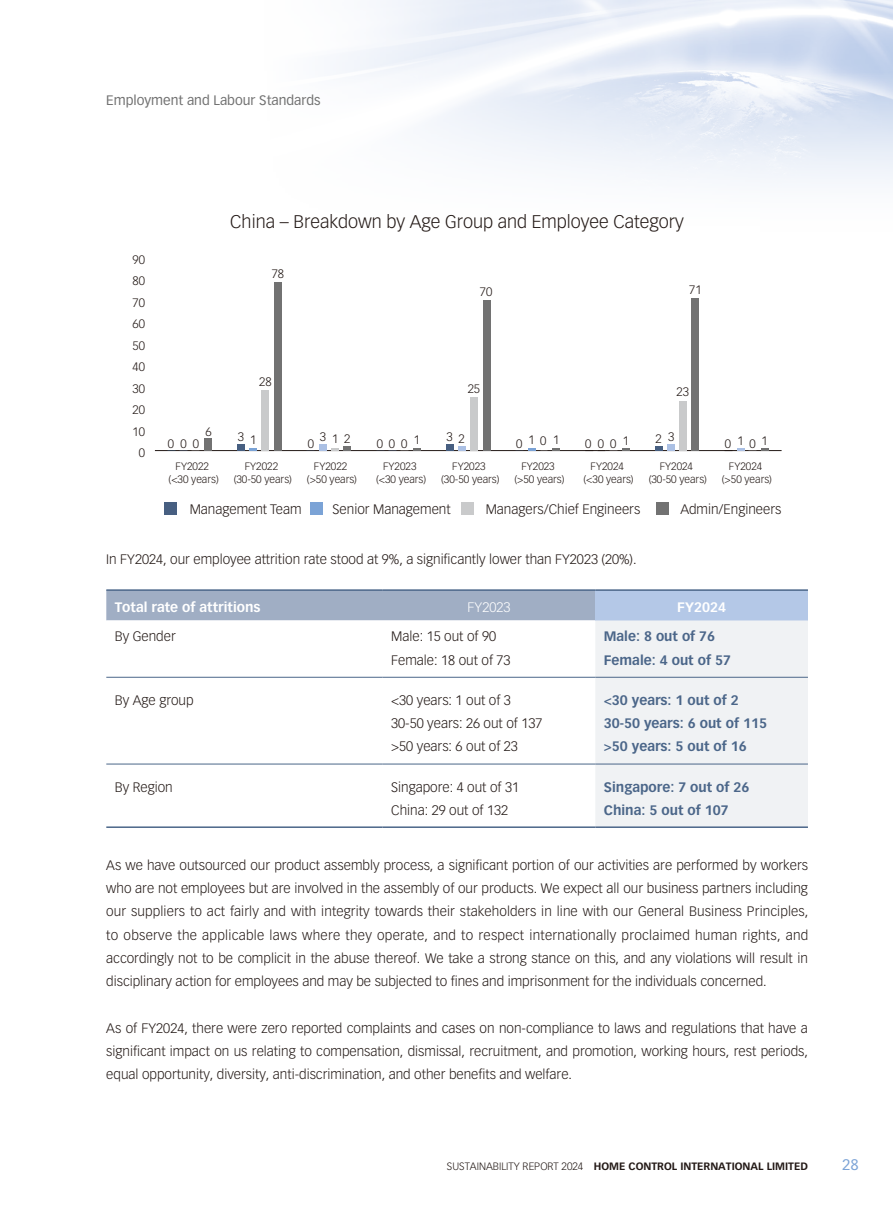
<style>
.page{position:relative;width:893px;height:1212px;background:#fff}
.page>*{position:absolute;margin:0;border:0;box-sizing:border-box;transform-origin:0 0}
.t1{font:300 18px "Vectora LT Std";color:#231916}
.t2{font:15px "Vectora LT Std";color:#7ba3d6}
.t3{font:300 13.5px/23.2px "Vectora LT Std";color:#231916;text-align:justify}
.t4{font:700 13.5px "Vectora LT Std";color:#4b6689}
.t5{font:13.5px "Vectora LT Std";color:#727272}
.t6{font:700 13.5px "Vectora LT Std";color:#fff}
.t7{font:300 13.5px "Vectora LT Std";color:#fff}
.t8{font:300 12px "Vectora LT Std";color:#231916}
.t9{font:300 10.5px/12.6px "Vectora LT Std";color:#231916;text-align:center}
.t10{font:700 10.5px "Vectora LT Std";color:#231916}
</style>
<div class="page">
<hr style="left:155px;top:450px;width:627px;height:1px;background:#231916">
<div style="left:204px;top:438px;width:8px;height:13px;background:#727272"></div>
<div style="left:274px;top:282px;width:8px;height:169px;background:#727272"></div>
<div style="left:343px;top:446px;width:8px;height:5px;background:#727272"></div>
<svg style="left:413px;top:448px;width:8px;height:3px"></svg>
<div style="left:483px;top:300px;width:7px;height:151px;background:#727272"></div>
<svg style="left:552px;top:448px;width:8px;height:3px"></svg>
<svg style="left:622px;top:448px;width:8px;height:3px"></svg>
<div style="left:691px;top:298px;width:8px;height:153px;background:#727272"></div>
<svg style="left:761px;top:448px;width:8px;height:3px"></svg>
<div style="left:261px;top:390px;width:8px;height:61px;background:#c9cacb"></div>
<svg style="left:331px;top:448px;width:8px;height:3px"></svg>
<div style="left:470px;top:397px;width:8px;height:54px;background:#c9cacb"></div>
<div style="left:679px;top:401px;width:8px;height:50px;background:#c9cacb"></div>
<svg style="left:249px;top:448px;width:8px;height:3px"></svg>
<div style="left:319px;top:444px;width:8px;height:7px;background:#abc0e4"></div>
<div style="left:458px;top:446px;width:8px;height:5px;background:#abc0e4"></div>
<svg style="left:528px;top:448px;width:8px;height:3px"></svg>
<div style="left:667px;top:444px;width:8px;height:7px;background:#abc0e4"></div>
<div style="left:237px;top:444px;width:8px;height:7px;background:#475f81"></div>
<div style="left:446px;top:444px;width:8px;height:7px;background:#475f81"></div>
<div style="left:655px;top:446px;width:8px;height:5px;background:#475f81"></div>
<svg style="left:733px;top:448px;width:12px;height:3px"></svg>
<div style="left:461px;top:502px;width:13px;height:13px;background:#c9cacb"></div>
<div style="left:310px;top:502px;width:13px;height:13px;background:#7ba3d6"></div>
<div style="left:164px;top:502px;width:13px;height:13px;background:#475f81"></div>
<div style="left:656px;top:502px;width:13px;height:13px;background:#727272"></div>
<div style="left:106px;top:591px;width:489px;height:29px;background:#a0aec4"></div>
<div style="left:595px;top:590px;width:213px;height:30px;background:#b4c8e7"></div>
<svg style="left:106px;top:620px;width:489px;height:144px"></svg>
<div style="left:595px;top:620px;width:213px;height:206px;background:#f0f2f4"></div>
<hr style="left:106px;top:589px;width:277px;height:2px;background:#4b6689">
<hr style="left:595px;top:589px;width:213px;height:2px;background:#4b6689">
<hr style="left:383px;top:589px;width:212px;height:2px;background:#4b6689">
<hr style="left:106px;top:677px;width:277px;height:1px;background:#4b6689">
<hr style="left:383px;top:677px;width:212px;height:1px;background:#4b6689">
<hr style="left:595px;top:677px;width:213px;height:1px;background:#4b6689">
<hr style="left:106px;top:764px;width:277px;height:1px;background:#4b6689">
<hr style="left:383px;top:764px;width:212px;height:1px;background:#4b6689">
<hr style="left:595px;top:764px;width:213px;height:1px;background:#4b6689">
<hr style="left:106px;top:826px;width:277px;height:2px;background:#4b6689">
<hr style="left:383px;top:826px;width:212px;height:2px;background:#4b6689">
<hr style="left:595px;top:826px;width:213px;height:2px;background:#4b6689">
<p class="t5" style="left:106px;top:92px;width:216px">Employment and Labour Standards</p>
<p class="t8" style="left:133px;top:252px;width:14px">90</p>
<p class="t8" style="left:133px;top:274px;width:14px">80</p>
<p class="t8" style="left:133px;top:295px;width:14px">70</p>
<p class="t8" style="left:133px;top:317px;width:14px">60</p>
<p class="t8" style="left:133px;top:338px;width:14px">50</p>
<p class="t8" style="left:133px;top:360px;width:14px">40</p>
<p class="t8" style="left:133px;top:382px;width:14px">30</p>
<p class="t8" style="left:133px;top:403px;width:14px">20</p>
<p class="t8" style="left:133px;top:425px;width:14px">10</p>
<p class="t8" style="left:139px;top:446px;width:8px">0</p>
<h1 class="t1" style="left:230px;top:211px;width:455px">China – Breakdown by Age Group and Employee Category</h1>
<p class="t8" style="left:272px;top:266px;width:14px">78</p>
<p class="t8" style="left:259px;top:375px;width:14px">28</p>
<p class="t8" style="left:480px;top:284px;width:14px">70</p>
<p class="t8" style="left:468px;top:381px;width:14px">25</p>
<p class="t8" style="left:689px;top:283px;width:14px">71</p>
<p class="t8" style="left:677px;top:385px;width:14px">23</p>
<p class="t8" style="left:205px;top:424px;width:8px">6</p>
<p class="t8" style="left:320px;top:430px;width:8px">3</p>
<p class="t8" style="left:668px;top:430px;width:8px">3</p>
<p class="t8" style="left:761px;top:434px;width:8px">1</p>
<p class="t8" style="left:238px;top:430px;width:8px">3</p>
<p class="t8" style="left:446px;top:430px;width:8px">3</p>
<p class="t8" style="left:332px;top:432px;width:20px">1 2</p>
<p class="t8" style="left:656px;top:432px;width:8px">2</p>
<p class="t8" style="left:459px;top:432px;width:8px">2</p>
<p class="t8" style="left:250px;top:433px;width:8px">1</p>
<p class="t8" style="left:414px;top:433px;width:8px">1</p>
<p class="t8" style="left:168px;top:437px;width:8px">0</p>
<p class="t8" style="left:553px;top:433px;width:8px">1</p>
<p class="t8" style="left:528px;top:433px;width:8px">1</p>
<p class="t8" style="left:540px;top:434px;width:8px">0</p>
<p class="t8" style="left:623px;top:434px;width:8px">1</p>
<p class="t8" style="left:737px;top:434px;width:8px">1</p>
<p class="t8" style="left:180px;top:437px;width:20px">0 0</p>
<p class="t8" style="left:308px;top:437px;width:8px">0</p>
<p class="t8" style="left:516px;top:437px;width:8px">0</p>
<p class="t8" style="left:377px;top:437px;width:8px">0</p>
<p class="t8" style="left:598px;top:437px;width:8px">0</p>
<p class="t8" style="left:389px;top:437px;width:20px">0 0</p>
<p class="t8" style="left:585px;top:437px;width:8px">0</p>
<p class="t8" style="left:610px;top:437px;width:8px">0</p>
<p class="t8" style="left:725px;top:437px;width:8px">0</p>
<p class="t8" style="left:750px;top:437px;width:8px">0</p>
<p class="t9" style="left:169px;top:460px;width:52px">FY2022 (&lt;30 years(</p>
<p class="t9" style="left:234px;top:460px;width:60px">FY2022 (30-50 years(</p>
<p class="t9" style="left:307px;top:460px;width:52px">FY2022 (&gt;50 years(</p>
<p class="t9" style="left:376px;top:460px;width:52px">FY2023 (&lt;30 years(</p>
<p class="t9" style="left:649px;top:460px;width:60px">FY2024 (30-50 years(</p>
<p class="t9" style="left:722px;top:460px;width:52px">FY2024 (&gt;50 years(</p>
<p class="t9" style="left:441px;top:460px;width:60px">FY2023 (30-50 years(</p>
<p class="t9" style="left:514px;top:460px;width:52px">FY2023 (&gt;50 years(</p>
<p class="t9" style="left:584px;top:460px;width:52px">FY2024 (&lt;30 years(</p>
<p class="t3" style="left:190px;top:498px;width:114px">Management Team</p>
<p class="t3" style="left:333px;top:498px;width:120px">Senior Management</p>
<p class="t3" style="left:486px;top:498px;width:156px">Managers/Chief Engineers</p>
<p class="t3" style="left:680px;top:498px;width:103px">Admin/Engineers</p>
<p class="t3" style="left:106px;top:547px;width:532px">In FY2024, our employee attrition rate stood at 9%, a significantly lower than FY2023 )20% .(</p>
<p class="t6" style="left:115px;top:599px;width:147px">Total rate of attritions</p>
<p class="t7" style="left:468px;top:599px;width:44px">FY2023</p>
<p class="t6" style="left:677px;top:599px;width:50px">FY2024</p>
<p class="t3" style="left:115px;top:625px;width:63px">By Gender</p>
<p class="t3" style="left:391px;top:625px;width:106px">Male: 15 out of 90</p>
<p class="t4" style="left:604px;top:628px;width:113px">Male 8: out of 76</p>
<p class="t3" style="left:391px;top:648px;width:121px">Female: 18 out of 73</p>
<p class="t4" style="left:604px;top:652px;width:129px">Female 4: out of 57</p>
<p class="t3" style="left:115px;top:689px;width:80px">By Age group</p>
<p class="t3" style="left:391px;top:689px;width:121px">&lt;30 years 1: out of 3</p>
<p class="t4" style="left:604px;top:692px;width:137px">&lt;30 years 1: out of 2</p>
<p class="t3" style="left:391px;top:712px;width:153px">30-50 years: 26 out of 137</p>
<p class="t4" style="left:604px;top:715px;width:165px">30-50 years 6: out of 115</p>
<p class="t3" style="left:391px;top:735px;width:128px">&gt;50 years 6: out of 23</p>
<p class="t4" style="left:604px;top:738px;width:145px">&gt;50 years 5: out of 16</p>
<p class="t3" style="left:115px;top:775px;width:60px">By Region</p>
<p class="t3" style="left:391px;top:775px;width:129px">Singapore 4: out of 31</p>
<p class="t4" style="left:604px;top:779px;width:147px">Singapore 7: out of 26</p>
<p class="t3" style="left:391px;top:799px;width:118px">China: 29 out of 132</p>
<p class="t4" style="left:604px;top:802px;width:126px">China 5: out of 107</p>
<p class="t3" style="left:106px;top:853px;width:704px">As we have outsourced our product assembly process a, significant portion of our activities are performed by workers who are not employees but are involved in the assembly of our products. We expect all our business partners including our suppliers to act fairly and with integrity towards their stakeholders in line with our General Business Principles, to observe the applicable laws where they operate, and to respect internationally proclaimed human rights, and accordingly not to be complicit in the abuse thereof. We take a strong stance on this, and any violations will result in disciplinary action for employees and may be subjected to fines and imprisonment for the individuals concerned.</p>
<p class="t3" style="left:106px;top:1016px;width:703px">As of FY2024, there were zero reported complaints and cases on non-compliance to laws and regulations that have a significant impact on us relating to compensation, dismissal, recruitment, and promotion, working hours, rest periods, equal opportunity, diversity, anti-discrimination, and other benefits and welfare.</p>
<p class="t9" style="left:447px;top:1160px;width:138px">SUSTAINABILITY REPORT 2024</p>
<p class="t10" style="left:594px;top:1159px;width:216px">HOME CONTROL INTERNATIONAL LIMITED</p>
<p class="t2" style="left:842px;top:1156px;width:18px">28</p>
</div>
